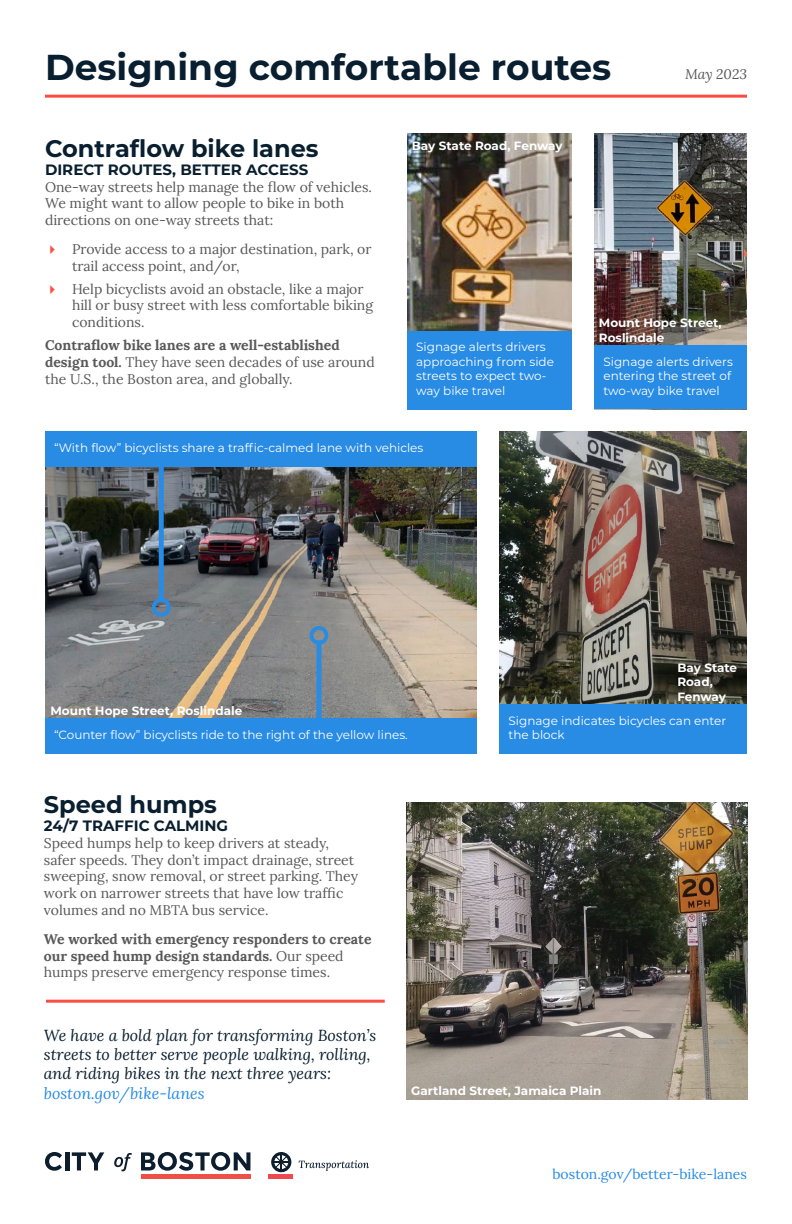
<style>
.page{position:relative;width:792px;height:1224px;background:#fff}
.page>*{position:absolute;margin:0;border:0;box-sizing:border-box;transform-origin:0 0}
.Header_1{font:700 36px "Montserrat";color:#091f2f}
.Header_2{font:700 24px "Montserrat";color:#091f2f}
.BBB_text{font:italic 16px/19.2px "Lora";color:#091f2f}
.Subtitle_2{font:700 15px "Montserrat";color:#091f2f}
.Paragraph{font:14px/16.8px "Lora";color:#585858}
.Paragraph-2{font:700 14px/16.8px "Lora";color:#585858}
.Paragraph-3{font:14px "Lora";color:#288be4}
.Paragraph-4{font:italic 14px "Lora";color:#585858}
.Callout_box_text_big{font:12px/14.4px "Montserrat";color:#fff}
.Callout_box_text_big-2{font:700 12px/14.4px "Montserrat";color:#fff}
.s1{font-weight:700}
.s2{font-weight:400}
.s3{color:#288be4}
</style>
<div class="page">
<hr style="left:269px;top:1175px;width:24px;height:4px;background:#ef484e">
<svg style="left:271px;top:1152px;width:20px;height:20px"></svg>
<svg style="left:299px;top:1160px;width:70px;height:11px"></svg>
<svg style="left:45px;top:1152px;width:17px;height:19px"></svg>
<hr style="left:65px;top:1152px;width:4px;height:18px;background:#0c1d2d">
<svg style="left:72px;top:1152px;width:32px;height:18px"></svg>
<svg style="left:114px;top:1153px;width:18px;height:18px"></svg>
<svg style="left:141px;top:1152px;width:109px;height:19px"></svg>
<hr style="left:141px;top:1175px;width:110px;height:4px;background:#ef5045">
<hr style="left:45px;top:95px;width:702px;height:3px;background:#fb4d42">
<img style="left:407px;top:802px;width:341px;height:297px">
<img style="left:500px;top:432px;width:247px;height:272px">
<div style="left:500px;top:704px;width:247px;height:50px;background:#288be4"></div>
<img style="left:45px;top:467px;width:432px;height:252px">
<div style="left:45px;top:719px;width:432px;height:35px;background:#288be4"></div>
<div style="left:45px;top:432px;width:432px;height:35px;background:#288be4"></div>
<img style="left:407px;top:134px;width:165px;height:197px">
<div style="left:407px;top:331px;width:165px;height:78px;background:#288be4"></div>
<img style="left:594px;top:134px;width:153px;height:211px">
<div style="left:594px;top:345px;width:153px;height:64px;background:#288be4"></div>
<div style="left:316px;top:643px;width:5px;height:74px;background:#288be4"></div>
<div style="left:310px;top:626px;width:18px;height:19px;border:4px solid #288be4;border-radius:50%"></div>
<div style="left:159px;top:468px;width:5px;height:132px;background:#288be4"></div>
<div style="left:152px;top:598px;width:19px;height:19px;border:4px solid #288be4;border-radius:50%"></div>
<hr style="left:46px;top:1000px;width:339px;height:3px;background:#fb4d42">
<p class="Header_1" style="left:45px;top:41px;width:568px">Designing comfortable routes</p>
<p class="Paragraph-4" style="left:685px;top:65px;width:63px">May 2023</p>
<p class="Header_2" style="left:45px;top:131px;width:275px">Contraflow bike lanes</p>
<p class="Subtitle_2" style="left:45px;top:159px;width:265px">DIRECT ROUTES, BETTER ACCESS</p>
<p class="Paragraph" style="left:45px;top:177px;width:328px">One-way streets help manage the flow of vehicles.<br>We might want to allow people to bike in both directions on one-way streets that:</p>
<p class="Paragraph" style="left:72px;top:240px;width:301px">Provide access to a major destination, park, or trail access point, and/or,</p>
<p class="Paragraph" style="left:72px;top:279px;width:303px">Help bicyclists avoid an obstacle, like a major hill or busy street with less comfortable biking conditions.</p>
<p class="Paragraph" style="left:45px;top:336px;width:331px"><span class="s1">Contraflow bike lanes are a well-established design tool.</span> They have seen decades of use around the U.S., the Boston area, and globally.</p>
<p class="Callout_box_text_big-2" style="left:412px;top:138px;width:152px">Bay State Road, Fenway</p>
<p class="Callout_box_text_big" style="left:416px;top:340px;width:139px">Signage alerts drivers approaching from side streets to expect two&shy;way bike travel</p>
<p class="Callout_box_text_big" style="left:54px;top:440px;width:371px">“With flow” bicyclists share a traffic-calmed lane with vehicles</p>
<p class="Callout_box_text_big-2" style="left:599px;top:315px;width:124px">Mount Hope Street,<br>Roslindale</p>
<p class="Callout_box_text_big" style="left:603px;top:354px;width:131px">Signage alerts drivers entering the street of two-way bike travel</p>
<p class="Callout_box_text_big-2" style="left:51px;top:703px;width:193px">Mount Hope Street, Roslindale</p>
<p class="Callout_box_text_big" style="left:54px;top:727px;width:355px">“Counter flow” bicyclists ride to the right of the yellow lines.</p>
<p class="Header_2" style="left:44px;top:787px;width:175px">Speed humps</p>
<p class="Subtitle_2" style="left:44px;top:815px;width:186px">24/7 TRAFFIC CALMING</p>
<p class="Paragraph" style="left:44px;top:834px;width:316px">Speed humps help to keep drivers at steady, safer speeds. They don’t impact drainage, street sweeping, snow removal, or street parking. They work on narrower streets that have low traffic volumes and no MBTA bus service.</p>
<p class="Paragraph-2" style="left:44px;top:929px;width:329px">We worked with emergency responders to create our speed hump design standards. <span class="s2">Our speed humps preserve emergency response times.</span></p>
<p class="Callout_box_text_big-2" style="left:677px;top:660px;width:61px">Bay State<br>Road,<br>Fenway</p>
<p class="Callout_box_text_big" style="left:508px;top:713px;width:219px">Signage indicates bicycles can enter the block</p>
<p class="BBB_text" style="left:44px;top:1025px;width:334px">We have a bold plan for transforming Boston’s streets to better serve people walking, rolling, and riding bikes in the next three years: <span class="s3">boston.gov/bike-lanes</span></p>
<p class="Callout_box_text_big-2" style="left:411px;top:1082px;width:192px">Gartland Street, Jamaica Plain</p>
<p class="Paragraph-3" style="left:553px;top:1163px;width:196px">boston.gov/better-bike-lanes</p>
</div>
